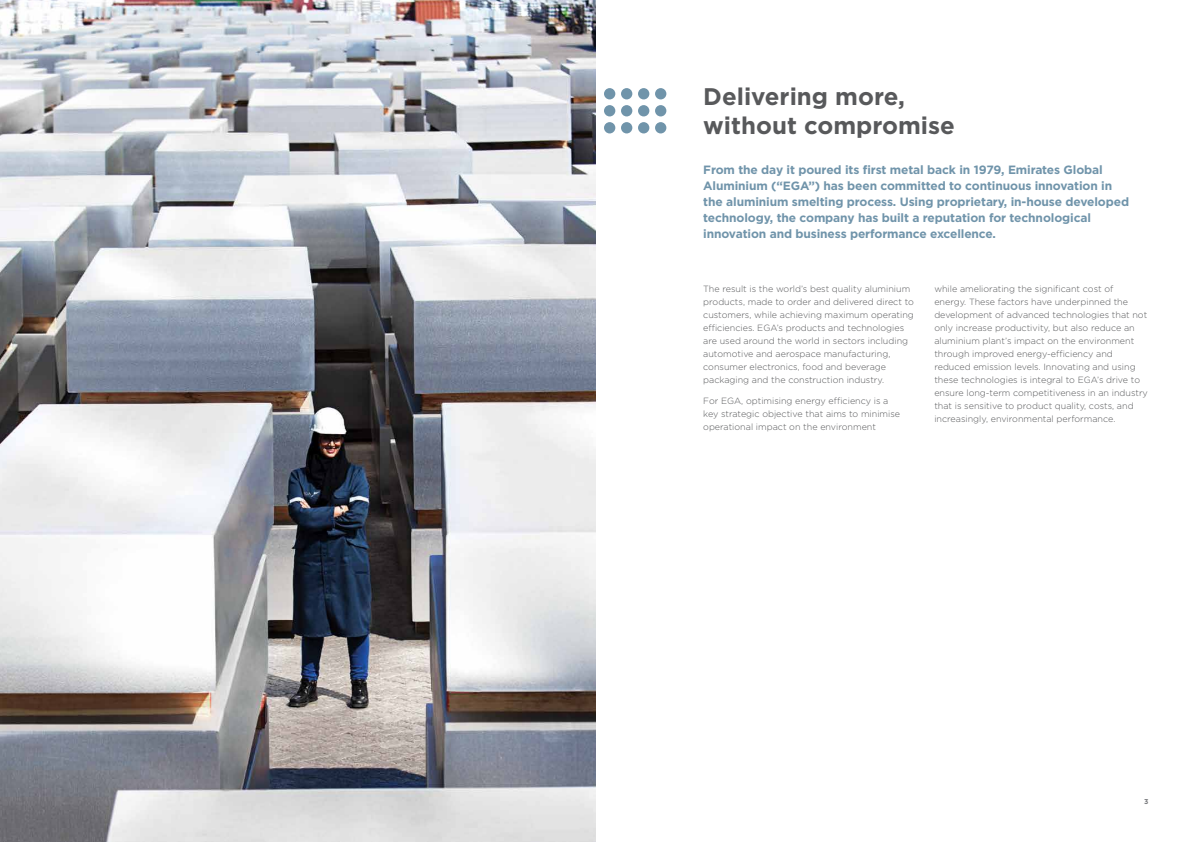
<style>
.page{position:relative;width:1191px;height:842px;background:#fff}
.page>*{position:absolute;margin:0;border:0;box-sizing:border-box;transform-origin:0 0}
.t1{font:700 24px/28.8px "Gotham";color:#58595b}
.t2{font:700 12px/16px "Gotham";letter-spacing:-.01em;color:#7094aa}
.t3{font:300 9px/13px "Gotham HTF";color:#58595b}
.t4{font:700 7px "Gotham";color:#797a7d}
</style>
<div class="page">
<div style="left:604px;top:88px;width:11px;height:11px;background:#7094aa;border-radius:50%"></div>
<div style="left:621px;top:88px;width:11px;height:11px;background:#7094aa;border-radius:50%"></div>
<div style="left:638px;top:88px;width:11px;height:11px;background:#7094aa;border-radius:50%"></div>
<div style="left:655px;top:88px;width:11px;height:11px;background:#7094aa;border-radius:50%"></div>
<div style="left:604px;top:105px;width:11px;height:11px;background:#7094aa;border-radius:50%"></div>
<div style="left:621px;top:105px;width:11px;height:11px;background:#7094aa;border-radius:50%"></div>
<div style="left:638px;top:105px;width:11px;height:11px;background:#7094aa;border-radius:50%"></div>
<div style="left:655px;top:105px;width:11px;height:11px;background:#7094aa;border-radius:50%"></div>
<div style="left:604px;top:122px;width:11px;height:11px;background:#7094aa;border-radius:50%"></div>
<div style="left:621px;top:122px;width:11px;height:11px;background:#7094aa;border-radius:50%"></div>
<div style="left:638px;top:122px;width:11px;height:11px;background:#7094aa;border-radius:50%"></div>
<div style="left:655px;top:122px;width:11px;height:11px;background:#7094aa;border-radius:50%"></div>
<img style="left:0;top:0;width:595px;height:842px">
<h1 class="t1" style="left:703px;top:82px;width:253px">Delivering more, without compromise</h1>
<p class="t2" style="left:703px;top:161px;width:427px">From the day it poured its first metal back in 1979, Emirates Global Aluminium (“EGA”) has been committed to continuous innovation in the aluminium smelting process. Using proprietary, in-house developed technology, the company has built a reputation for technological innovation and business performance excellence.</p>
<p class="t3" style="left:703px;top:282px;width:212px">The result is the world’s best quality aluminium products, made to order and delivered direct to customers, while achieving maximum operating efficiencies. EGA’s products and technologies are used around the world in sectors including automotive and aerospace manufacturing, consumer electronics, food and beverage packaging and the construction industry.</p>
<p class="t3" style="left:703px;top:394px;width:198px">For EGA, optimising energy efficiency is a key strategic objective that aims to minimise operational impact on the environment</p>
<p class="t3" style="left:934px;top:282px;width:215px">while ameliorating the significant cost of<br>energy. These factors have underpinned the development of advanced technologies that not only increase productivity, but also reduce an aluminium plant’s impact on the environment through improved energy-efficiency and reduced emission levels. Innovating and using these technologies is integral to EGA’s drive to ensure long-term competitiveness in an industry that is sensitive to product quality, costs, and increasingly, environmental performance.</p>
<p class="t4" style="left:1144px;top:797px;width:6px">3</p>
</div>
